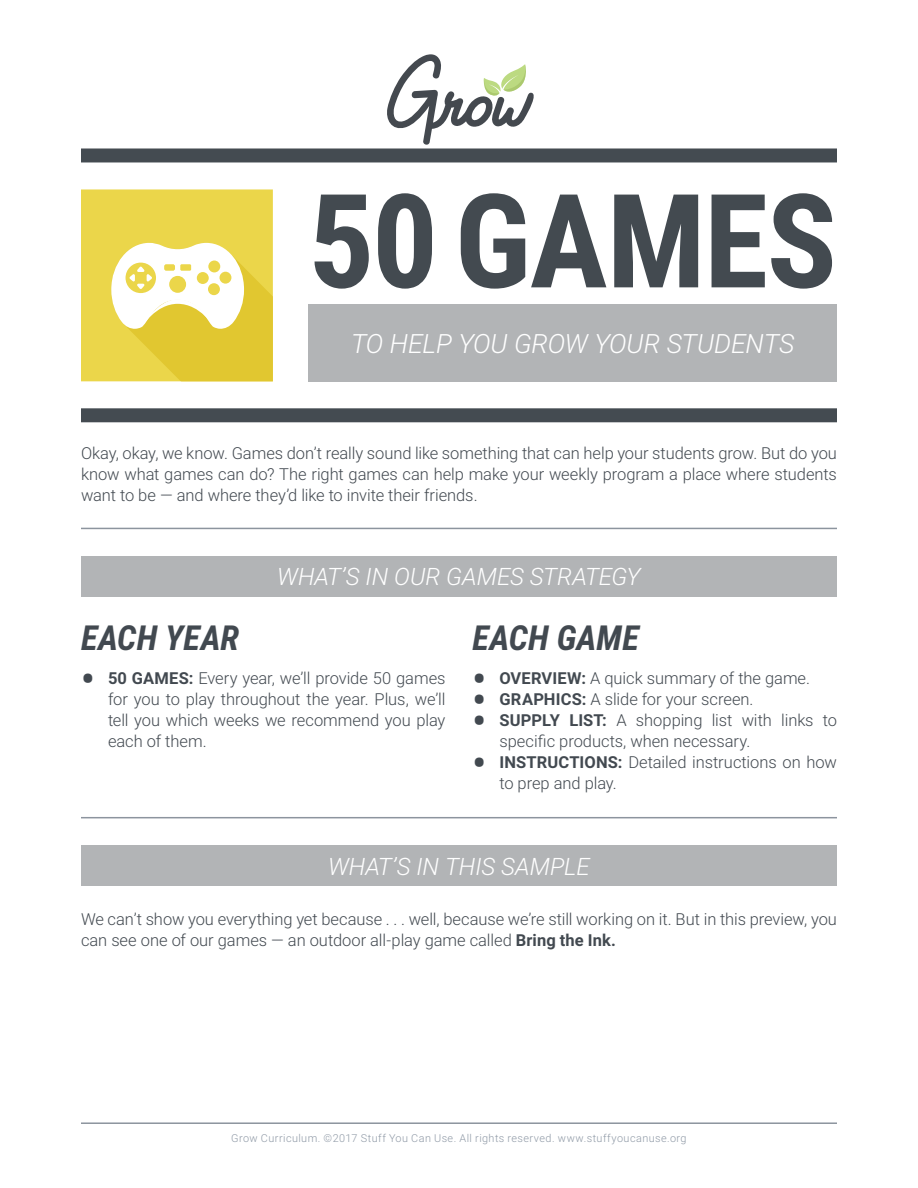
<style>
.page{position:relative;width:918px;height:1188px;background:#fff}
.page>*{position:absolute;margin:0;border:0;box-sizing:border-box;transform-origin:0 0}
.t1{font:700 130.5px "Roboto Condensed";letter-spacing:-.01em;color:#434a50}
.t2{font:italic 700 34.5px "Roboto Condensed";letter-spacing:.005em;color:#424950}
.t3{font:italic 300 26.55px "Roboto";letter-spacing:-.005em;color:#fff}
.t4{font:italic 300 24px "Roboto";letter-spacing:-.005em;color:#fff}
.t5{font:300 16.5px/21px "Roboto";letter-spacing:-.005em;color:#424950}
.t6{font:300 10.8px "Roboto";letter-spacing:.04em;color:#8f99a6}
.s1{font-family:"Roboto Condensed";font-weight:700;font-size:37.5px}
.s2{font-weight:700}
</style>
<div class="page">
<div style="left:81px;top:408px;width:756px;height:14px;background:#444b51"></div>
<div style="left:81px;top:148px;width:756px;height:14px;background:#444b51"></div>
<svg style="left:387px;top:54px;width:147px;height:91px"></svg>
<div style="left:308px;top:304px;width:529px;height:77px;background:#b2b4b6"></div>
<hr style="left:81px;top:1122px;width:756px;height:2px;background:#8c949e">
<div style="left:81px;top:556px;width:756px;height:41px;background:#b2b4b6"></div>
<hr style="left:81px;top:528px;width:756px;height:1px;background:#8c949e">
<svg style="left:81px;top:189px;width:192px;height:192px"></svg>
<div style="left:180px;top:264px;width:11px;height:7px;background:#ebd64a"></div>
<div style="left:81px;top:845px;width:756px;height:41px;background:#b2b4b6"></div>
<hr style="left:81px;top:817px;width:756px;height:1px;background:#8c949e">
<h1 class="t1" style="left:308px;top:166px;width:530px">50 GAMES</h1>
<h3 class="t3" style="left:351px;top:328px;width:445px">TO HELP YOU GROW YOUR STUDENTS</h3>
<p class="t5" style="left:81px;top:444px;width:757px;text-align:justify">Okay, okay, we know. Games don’t really sound like something that can help your students grow. But do you know what games can do? The right games can help make your weekly program a place where students want to be — and where they’d like to invite their friends.</p>
<h3 class="t4" style="left:277px;top:563px;width:365px">WHAT’S IN OUR GAMES STRATEGY</h3>
<h2 class="t2" style="left:81px;top:617px;width:160px">EACH YEAR</h2>
<p class="t5" style="left:108px;top:669px;width:339px;text-align:justify;text-indent:-27px"><span class="s1">•</span> <span class="s2">50 GAMES:</span> Every year, we’ll provide 50 games for you to play throughout the year. Plus, we’ll tell you which weeks we recommend you play each of them.</p>
<h2 class="t2" style="left:472px;top:617px;width:168px">EACH GAME</h2>
<p class="t5" style="left:472px;top:669px;width:339px"><span class="s1">•</span> <span class="s2">OVERVIEW:</span> A quick summary of the game.</p>
<p class="t5" style="left:472px;top:690px;width:283px"><span class="s1">•</span> <span class="s2">GRAPHICS:</span> A slide for your screen.</p>
<p class="t5" style="left:500px;top:711px;width:339px;text-indent:-27px"><span class="s1">•</span> <span class="s2">SUPPLY LIST:</span> A shopping list with links to specific products, when necessary.</p>
<p class="t5" style="left:500px;top:753px;width:339px;text-indent:-27px"><span class="s1">•</span> <span class="s2">INSTRUCTIONS:</span> Detailed instructions on how to prep and play.</p>
<h3 class="t4" style="left:328px;top:852px;width:263px">WHAT’S IN THIS SAMPLE</h3>
<p class="t5" style="left:81px;top:910px;width:758px">We can’t show you everything yet because . . . well, because we’re still working on it. But in this preview, you can see one of our games — an outdoor all-play game called <span class="s2">Bring the Ink.</span></p>
<p class="t6" style="left:231px;top:1134px;width:457px">Grow Curriculum. ©2017 Stuff You Can Use. All rights reserved. www.stuffyoucanuse.org</p>
</div>
